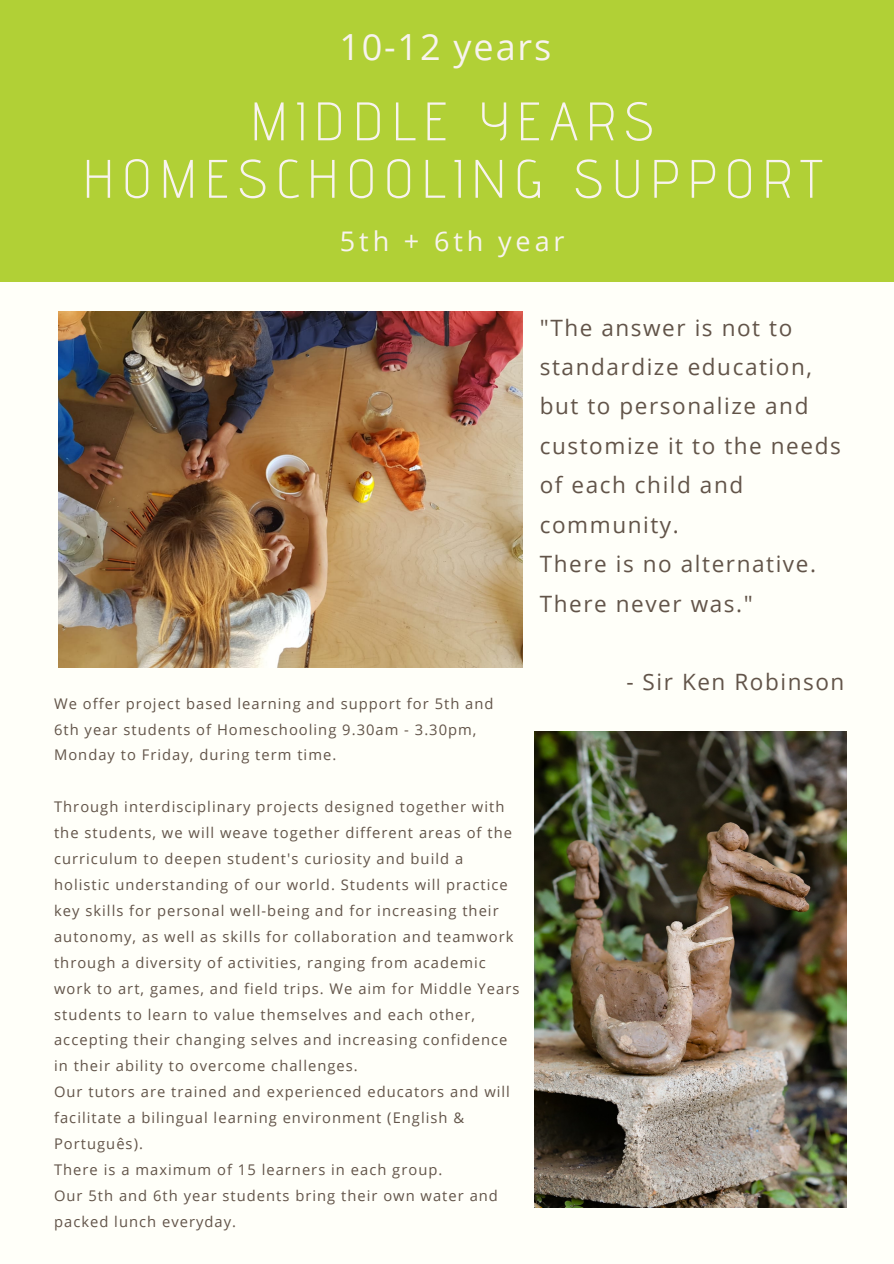
<style>
.page{position:relative;width:894px;height:1264px;background:#fff}
.page>*{position:absolute;margin:0;border:0;box-sizing:border-box;transform-origin:0 0}
.t1{font:300 54px/57.4px "Advent Pro";letter-spacing:.145em;color:#f8f3ef;text-align:center}
.t2{font:36px "Open Sans";letter-spacing:.05em;color:#f8f3ef}
.t3{font:27px "Open Sans";letter-spacing:.145em;color:#f8f3ef}
.t4{font:22.5px/39.5px "Open Sans";letter-spacing:.07em;color:#625449}
.t5{font:14.7px/26px "Open Sans";letter-spacing:.07em;color:#625449}
</style>
<div class="page">
<div style="left:0;top:0;width:893px;height:1263px;background:#fffff9"></div>
<div style="left:0;top:0;width:893px;height:282px;background:#b1d036"></div>
<img style="left:59px;top:312px;width:463px;height:356px">
<img style="left:535px;top:731px;width:310px;height:476px">
<p class="t2" style="left:339px;top:21px;width:213px">10-12 years</p>
<p class="t1" style="left:83px;top:92px;width:740px">MIDDLE YEARS<br>HOMESCHOOLING SUPPORT</p>
<p class="t3" style="left:340px;top:222px;width:226px">5th + 6th year</p>
<p class="t4" style="left:539px;top:307px;width:302px">"The answer is not to standardize education, but to personalize and customize it to the needs of each child and community.</p>
<p class="t4" style="left:539px;top:543px;width:278px">There is no alternative.<br>There never was."</p>
<p class="t5" style="left:54px;top:690px;width:441px">We offer project based learning and support for 5th and<br>6th year students of Homeschooling 9.30am - 3.30pm,<br>Monday to Friday, during term time.</p>
<p class="t5" style="left:54px;top:793px;width:467px">Through interdisciplinary projects designed together with the students, we will weave together different areas of the curriculum to deepen student's curiosity and build a holistic understanding of our world. Students will practice key skills for personal well-being and for increasing their autonomy, as well as skills for collaboration and teamwork through a diversity of activities, ranging from academic work to art, games, and field trips. We aim for Middle Years students to learn to value themselves and each other, accepting their changing selves and increasing confidence in their ability to overcome challenges.</p>
<p class="t5" style="left:54px;top:1078px;width:457px">Our tutors are trained and experienced educators and will facilitate a bilingual learning environment (English &amp;<br>Português).</p>
<p class="t5" style="left:54px;top:1156px;width:389px">There is a maximum of 15 learners in each group.</p>
<p class="t5" style="left:54px;top:1182px;width:445px">Our 5th and 6th year students bring their own water and packed lunch everyday.</p>
<p class="t4" style="left:626px;top:662px;width:219px">- Sir Ken Robinson</p>
</div>
